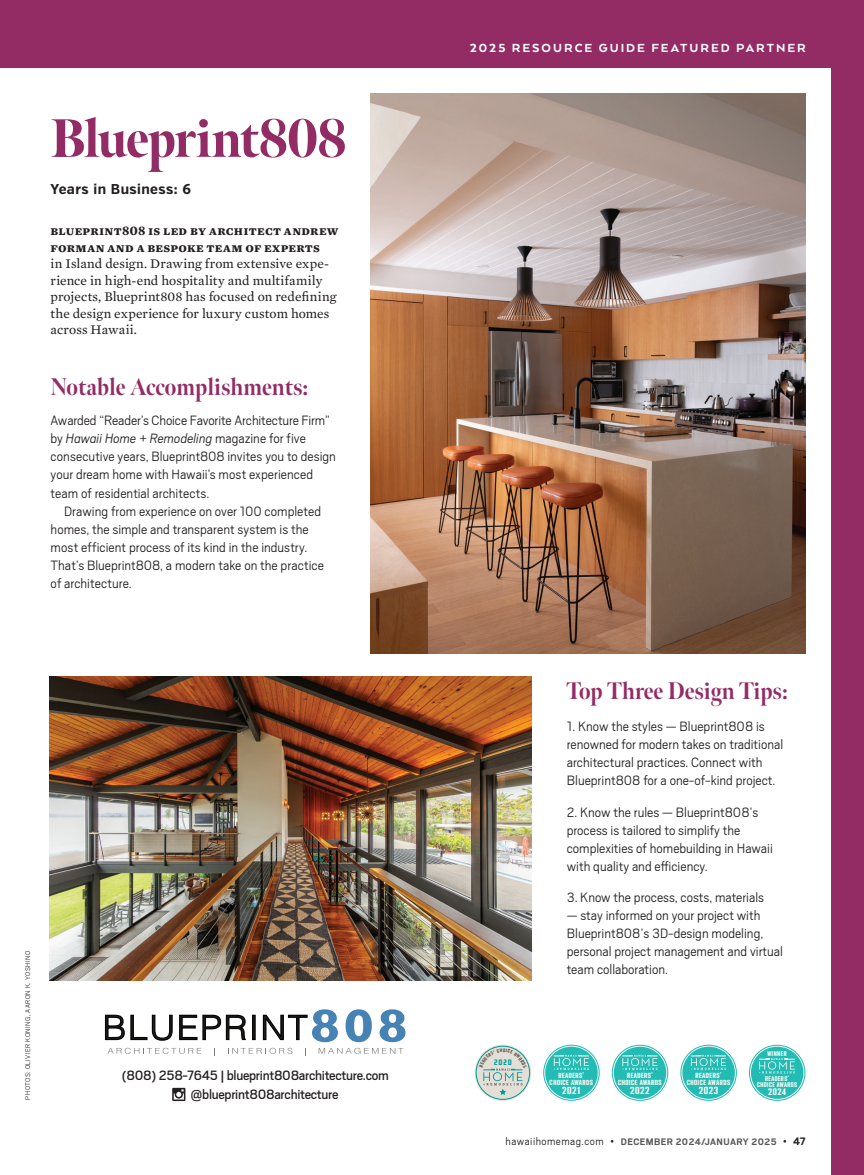
<style>
.page{position:relative;width:864px;height:1175px;background:#fff}
.page>*{position:absolute;margin:0;border:0;box-sizing:border-box;transform-origin:0 0}
.t1{font:900 54px "Meno Banner Condensed";letter-spacing:-.02em;color:#932b65}
.t2{font:800 24px "Meno Banner Condensed";color:#932b65}
.t3{font:300 15px/18px "Scout";color:#231f20}
.t4{font:15px/19.5px "Scout";letter-spacing:-.02em;color:#231f20}
.t5{font:700 14.25px "Verb Cond";letter-spacing:.03em;color:#231f20}
.t6{font:13.5px/16.5px "Mercury Text G2";letter-spacing:.005em;color:#231f20}
.t7{font:700 13.5px/16.5px "Mercury Text G2";letter-spacing:.02em;color:#231f20}
.t8{font:800 13.5px "Arquitecta Std";letter-spacing:.15em;color:#fff}
.t9{font:700 10.5px "Scout";letter-spacing:.04em;color:#57585a}
.t10{font:9.15px "PODIUM Sharp 3.10";letter-spacing:.07em;color:#f8f8f3}
.t11{font:8.4px "PODIUM Sharp 3.10";color:#f8f8f3}
.t12{font:condensed 8.1px "DDC Hardware";color:#009a9a}
.t13{font:300 7.5px "Scout";letter-spacing:.06em;color:#231f20}
.t14{font:6.6px/6.6px "PODIUM Sharp 3.10";letter-spacing:.07em;color:#f8f8f3;text-align:center}
.t15{font:6.15px/6.1px "PODIUM Sharp 3.10";letter-spacing:.07em;color:#f8f8f3;text-align:center}
.s1{font-style:italic}
.s2{font-weight:300;font-size:12px;color:#231f20}
.s3{font-family:"Gotham Rounded";font-weight:300;color:#231f20}
.s4{font-size:12px;color:#231f20}
</style>
<div class="page">
<div style="left:831px;top:0;width:33px;height:1174px;background:#932b65"></div>
<div style="left:0;top:0;width:864px;height:68px;background:#932b65"></div>
<svg style="left:172px;top:1087px;width:13px;height:14px"></svg>
<img style="left:50px;top:676px;width:481px;height:304px">
<img style="left:370px;top:93px;width:435px;height:561px">
<svg style="left:104px;top:1009px;width:302px;height:46px"></svg>
<svg style="left:543px;top:1044px;width:57px;height:56px;background:#38c2bb"></svg>
<div style="left:544px;top:1045px;width:54px;height:54px;border:1px solid #f8f8f3;border-radius:50%"></div>
<svg style="left:554px;top:1054px;width:35px;height:15px"></svg>
<svg style="left:475px;top:1044px;width:56px;height:56px"></svg>
<div style="left:476px;top:1045px;width:54px;height:54px;border:1px solid #009a9a;border-radius:50%"></div>
<svg style="left:612px;top:1044px;width:56px;height:56px;background:#36c1bb"></svg>
<div style="left:613px;top:1045px;width:54px;height:54px;border:1px solid #f8f8f3;border-radius:50%"></div>
<svg style="left:622px;top:1054px;width:35px;height:15px"></svg>
<svg style="left:680px;top:1044px;width:57px;height:56px;background:#38c2bb"></svg>
<div style="left:682px;top:1045px;width:54px;height:54px;border:1px solid #f8f8f3;border-radius:50%"></div>
<svg style="left:691px;top:1054px;width:35px;height:15px"></svg>
<svg style="left:749px;top:1044px;width:56px;height:56px;background:#36c1ba"></svg>
<div style="left:750px;top:1045px;width:54px;height:54px;border:1px solid #f8f8f3;border-radius:50%"></div>
<svg style="left:759px;top:1058px;width:36px;height:15px"></svg>
<svg style="left:479px;top:1048px;width:48px;height:47px;background:#cdd8d0"></svg>
<h1 class="t1" style="left:51px;top:104px;width:297px">Blueprint808</h1>
<p class="t5" style="left:51px;top:181px;width:142px">Years in Business: 6</p>
<p class="t7" style="left:51px;top:222px;width:289px">blueprint808 is led by architect andrew forman and a bespoke team of experts</p>
<p class="t6" style="left:51px;top:255px;width:287px">in Island design. Drawing from extensive expe&shy;rience in high-end hospitality and multifamily projects, Blueprint808 has focused on redefining the design experience for luxury custom homes across Hawaii.</p>
<h2 class="t2" style="left:51px;top:371px;width:259px">Notable Accomplishments:</h2>
<p class="t3" style="left:51px;top:411px;width:287px">Awarded “Reader’s Choice Favorite Architecture Firm” by <span class="s1">Hawaii Home + Remodeling</span> magazine for five consecutive years, Blueprint808 invites you to design your dream home with Hawaii’s most experienced team of residential architects.</p>
<p class="t3" style="left:51px;top:501px;width:275px;text-indent:14px">Drawing from experience on over 100 completed homes, the simple and transparent system is the most efficient process of its kind in the industry.<br>That’s Blueprint808, a modern take on the practice of architecture.</p>
<p class="t13" style="left:23px;top:1099px;width:150px;rotate:-90deg">PHOTOS: OLIVIER KONING, AARON K. YOSHINO</p>
<p class="t4" style="left:191px;top:1064px;width:200px;text-indent:-69px">(808) 258-7645 | blueprint808architecture.com @blueprint808architecture</p>
<p class="t8" style="left:470px;top:41px;width:338px">2025 RESOURCE GUIDE FEATURED PARTNER</p>
<h2 class="t2" style="left:567px;top:676px;width:223px">Top Three Design Tips:</h2>
<p class="t3" style="left:567px;top:717px;width:218px">1. Know the styles — Blueprint808 is renowned for modern takes on traditional architectural practices. Connect with Blueprint808 for a one-of-kind project.</p>
<p class="t3" style="left:567px;top:802px;width:208px">2. Know the rules — Blueprint808’s process is tailored to simplify the complexities of homebuilding in Hawaii with quality and efficiency.</p>
<p class="t3" style="left:567px;top:888px;width:199px">3. Know the process, costs, materials</p>
<p class="t3" style="left:567px;top:906px;width:218px">— stay informed on your project with Blueprint808’s 3D-design modeling, personal project management and virtual team collaboration.</p>
<p class="t12" style="left:494px;top:1057px;width:20px">2020</p>
<p class="t14" style="left:550px;top:1072px;width:45px">READERS’<br>CHOICE AWARDS</p>
<p class="t10" style="left:562px;top:1084px;width:20px">2021</p>
<p class="t14" style="left:618px;top:1072px;width:45px">READERS’<br>CHOICE AWARDS</p>
<p class="t10" style="left:630px;top:1084px;width:21px">2022</p>
<p class="t14" style="left:687px;top:1072px;width:45px">READERS’<br>CHOICE AWARDS</p>
<p class="t10" style="left:699px;top:1084px;width:21px">2023</p>
<p class="t15" style="left:767px;top:1050px;width:21px">WINNER</p>
<p class="t15" style="left:757px;top:1075px;width:41px">READERS’<br>CHOICE AWARDS</p>
<p class="t11" style="left:768px;top:1086px;width:19px">2024</p>
<p class="t9" style="left:506px;top:1135px;width:302px"><span class="s2">hawaiihomemag.com</span> <span class="s3">•</span> DECEMBER 2024/JANUARY 2025 <span class="s3">•</span> <span class="s4">47</span></p>
</div>
